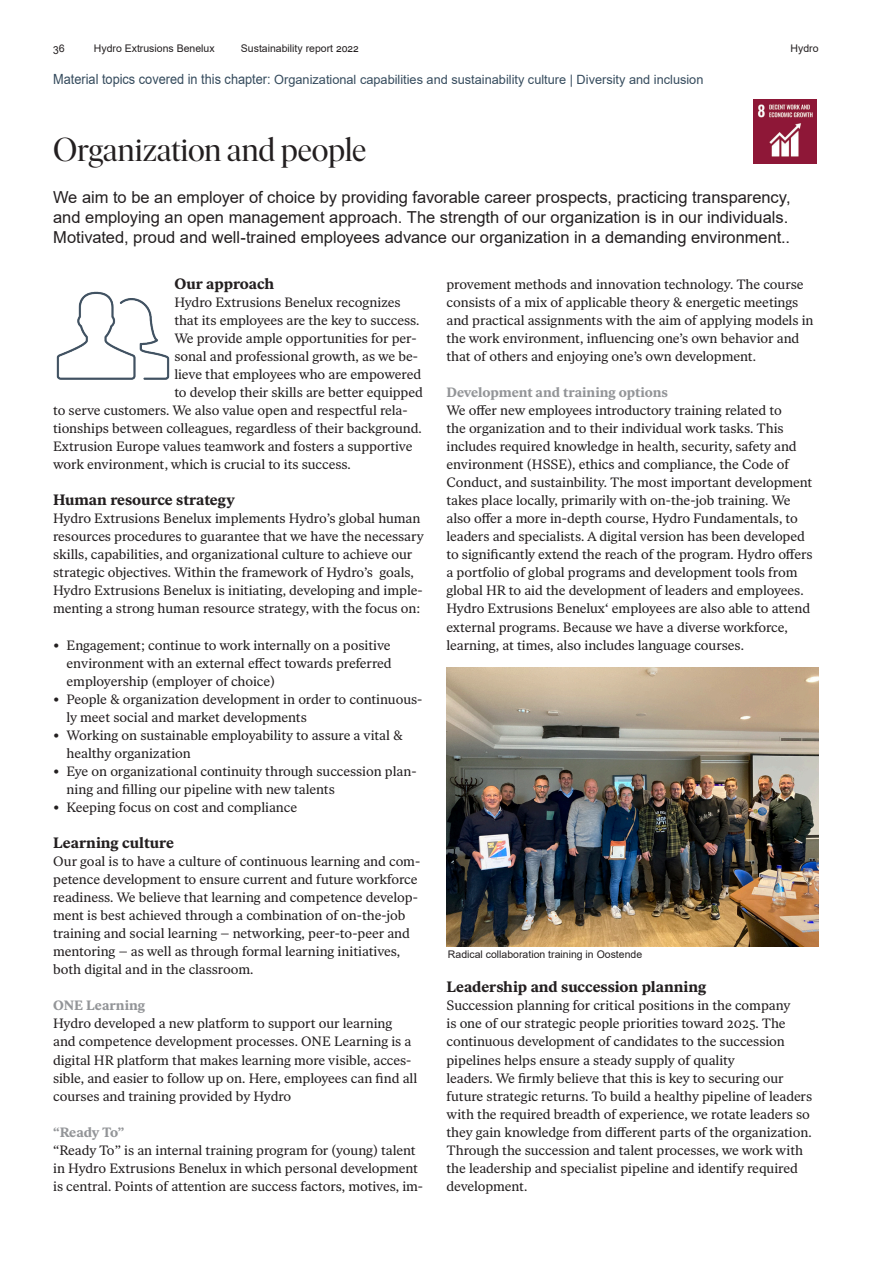
<style>
.page{position:relative;width:893px;height:1263px;background:#fff}
.page>*{position:absolute;margin:0;border:0;box-sizing:border-box;transform-origin:0 0}
.Heading_level_1{font:33px "Ivar Display Hydro";letter-spacing:-.005em;color:#231f20}
.Intro{font:16.5px/20.2px "Arial";color:#231f20}
.Heading_level_3{font:700 15px "Ivar Text Hydro";color:#231f20}
.Body_Copy{font:13.5px/18px "Ivar Text Hydro";letter-spacing:-.005em;color:#231f20}
.Heading_level_4{font:700 13.5px "Ivar Text Hydro";letter-spacing:-.005em;color:#939598}
.Infobox_text{font:12.75px "Arial";color:#354b5d}
.Info{font:10.5px "Arial";color:#231f20}
.s1{font-size:14.1px}
</style>
<div class="page">
<img style="left:56px;top:291px;width:114px;height:89px">
<img style="left:753px;top:99px;width:64px;height:64px">
<img style="left:446px;top:667px;width:373px;height:279px">
<p class="Info" style="left:53px;top:41px;width:13px">36</p>
<p class="Info" style="left:94px;top:41px;width:122px">Hydro Extrusions Benelux</p>
<p class="Info" style="left:241px;top:41px;width:119px">Sustainability report 2022</p>
<p class="Info" style="left:790px;top:41px;width:30px">Hydro</p>
<p class="Infobox_text" style="left:53px;top:71px;width:652px"><span class="s1">Material topics covered in this chapter:</span> Organizational capabilities and sustainability culture | Diversity and inclusion</p>
<p class="Heading_level_1" style="left:53px;top:132px;width:315px">Organization and people</p>
<p class="Intro" style="left:53px;top:187px;width:739px">We aim to be an employer of choice by providing favorable career prospects, practicing transparency, and employing an open management approach. The strength of our organization is in our individuals.<br>Motivated, proud and well-trained employees advance our organization in a demanding environment..</p>
<p class="Heading_level_3" style="left:174px;top:274px;width:101px">Our approach</p>
<p class="Body_Copy" style="left:174px;top:293px;width:228px">Hydro Extrusions Benelux recognizes</p>
<p class="Body_Copy" style="left:174px;top:311px;width:247px">that its employees are the key to success.</p>
<p class="Body_Copy" style="left:174px;top:329px;width:244px">We provide ample opportunities for per-</p>
<p class="Body_Copy" style="left:174px;top:347px;width:245px">sonal and professional growth, as we be-</p>
<p class="Body_Copy" style="left:174px;top:365px;width:248px">lieve that employees who are empowered</p>
<p class="Body_Copy" style="left:174px;top:383px;width:250px">to develop their skills are better equipped</p>
<p class="Body_Copy" style="left:53px;top:401px;width:356px">to serve customers. We also value open and respectful rela-</p>
<p class="Body_Copy" style="left:53px;top:419px;width:370px">tionships between colleagues, regardless of their background.</p>
<p class="Body_Copy" style="left:53px;top:437px;width:361px">Extrusion Europe values teamwork and fosters a supportive</p>
<p class="Body_Copy" style="left:53px;top:455px;width:299px">work environment, which is crucial to its success.</p>
<p class="Heading_level_3" style="left:53px;top:491px;width:183px">Human resource strategy</p>
<p class="Body_Copy" style="left:53px;top:509px;width:372px">Hydro Extrusions Benelux implements Hydro’s global human resources procedures to guarantee that we have the necessary skills, capabilities, and organizational culture to achieve our strategic objectives. Within the framework of Hydro’s goals, Hydro Extrusions Benelux is initiating, developing and imple&shy;menting a strong human resource strategy, with the focus on:</p>
<p class="Body_Copy" style="left:67px;top:636px;width:327px;text-align:justify;text-indent:-14px">• Engagement; continue to work internally on a positive environment with an external effect towards preferred employership (employer of choice)</p>
<p class="Body_Copy" style="left:67px;top:690px;width:357px;text-indent:-14px">• People &amp; organization development in order to continuous&shy;ly meet social and market developments</p>
<p class="Body_Copy" style="left:67px;top:726px;width:338px;text-indent:-14px">• Working on sustainable employability to assure a vital &amp; healthy organization</p>
<p class="Body_Copy" style="left:67px;top:762px;width:351px;text-indent:-14px">• Eye on organizational continuity through succession plan&shy;ning and filling our pipeline with new talents</p>
<p class="Body_Copy" style="left:53px;top:798px;width:245px">• Keeping focus on cost and compliance</p>
<p class="Heading_level_3" style="left:53px;top:834px;width:122px">Learning culture</p>
<p class="Body_Copy" style="left:53px;top:852px;width:369px">Our goal is to have a culture of continuous learning and com&shy;petence development to ensure current and future workforce readiness. We believe that learning and competence develop&shy;ment is best achieved through a combination of on-the-job training and social learning – networking, peer-to-peer and mentoring – as well as through formal learning initiatives, both digital and in the classroom.</p>
<p class="Heading_level_4" style="left:53px;top:997px;width:94px">ONE Learning</p>
<p class="Body_Copy" style="left:53px;top:1015px;width:365px">Hydro developed a new platform to support our learning and competence development processes. ONE Learning is a digital HR platform that makes learning more visible, acces&shy;sible, and easier to follow up on. Here, employees can find all courses and training provided by Hydro</p>
<p class="Heading_level_4" style="left:53px;top:1124px;width:73px">“Ready To”</p>
<p class="Body_Copy" style="left:53px;top:1141px;width:372px">“Ready To” is an internal training program for (young) talent in Hydro Extrusions Benelux in which personal development is central. Points of attention are success factors, motives, im-</p>
<p class="Body_Copy" style="left:446px;top:275px;width:369px">provement methods and innovation technology. The course consists of a mix of applicable theory &amp; energetic meetings and practical assignments with the aim of applying models in the work environment, influencing one’s own behavior and that of others and enjoying one’s own development.</p>
<p class="Heading_level_4" style="left:446px;top:384px;width:223px">Development and training options</p>
<p class="Body_Copy" style="left:446px;top:401px;width:367px">We offer new employees introductory training related to<br>the organization and to their individual work tasks. This includes required knowledge in health, security, safety and environment (HSSE), ethics and compliance, the Code of Conduct, and sustainbility. The most important development takes place locally, primarily with on-the-job training. We also offer a more in-depth course, Hydro Fundamentals, to leaders and specialists. A digital version has been developed to significantly extend the reach of the program. Hydro offers a portfolio of global programs and development tools from global HR to aid the development of leaders and employees.<br>Hydro Extrusions Benelux‘ employees are also able to attend external programs. Because we have a diverse workforce, learning, at times, also includes language courses.</p>
<p class="Info" style="left:448px;top:947px;width:196px">Radical collaboration training in Oostende</p>
<p class="Heading_level_3" style="left:446px;top:978px;width:261px">Leadership and succession planning</p>
<p class="Body_Copy" style="left:446px;top:997px;width:346px">Succession planning for critical positions in the company</p>
<p class="Body_Copy" style="left:446px;top:1015px;width:341px">is one of our strategic people priorities toward 2025. The</p>
<p class="Body_Copy" style="left:446px;top:1033px;width:340px">continuous development of candidates to the succession</p>
<p class="Body_Copy" style="left:446px;top:1051px;width:290px">pipelines helps ensure a steady supply of quality</p>
<p class="Body_Copy" style="left:446px;top:1069px;width:339px">leaders. We firmly believe that this is key to securing our</p>
<p class="Body_Copy" style="left:446px;top:1087px;width:367px">future strategic returns. To build a healthy pipeline of leaders with the required breadth of experience, we rotate leaders so they gain knowledge from different parts of the organization.<br>Through the succession and talent processes, we work with the leadership and specialist pipeline and identify required development.</p>
</div>
